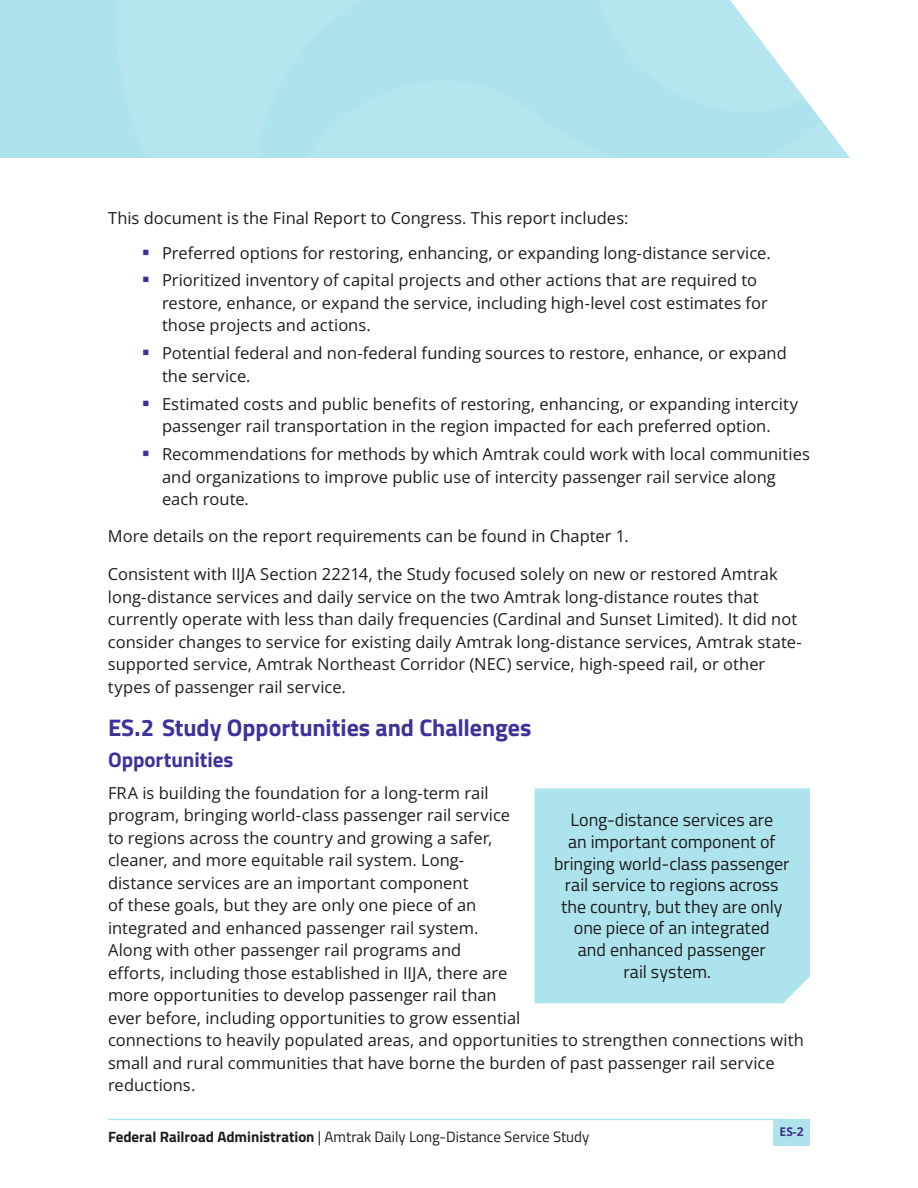
<style>
.page{position:relative;width:918px;height:1188px;background:#fff}
.page>*{position:absolute;margin:0;border:0;box-sizing:border-box;transform-origin:0 0}
.t1{font:700 24px "Titillium Web";letter-spacing:-.005em;color:#3b3399}
.t2{font:700 21px "Titillium Web";color:#3b3399}
.t3{font:18px/21.6px "Titillium Web";color:#1d1d1b;text-align:center}
.t4{font:16.5px/22.5px "Open Sans";color:#1d1d1b}
.t5{font:15px "Titillium Web";color:#1d1d1b}
.t6{font:700 12px "Open Sans";color:#403088}
.s1{color:#3b3399}
.s2{font-weight:700}
</style>
<div class="page">
<svg style="left:653px;top:0;width:197px;height:158px;fill:#b5e5ee"></svg>
<hr style="left:108px;top:1119px;width:675px;height:1px;background:#ade3ed">
<div style="left:773px;top:1119px;width:37px;height:27px;background:#ade3ed"></div>
<div style="left:535px;top:788px;width:275px;height:215px;background:#ade3ed"></div>
<p class="t4" style="left:108px;top:206px;width:522px">This document is the Final Report to Congress. This report includes:</p>
<p class="t4" style="left:142px;top:241px;width:630px"><span class="s1">▪</span> Preferred options for restoring, enhancing, or expanding long-distance service.</p>
<p class="t4" style="left:162px;top:269px;width:607px;text-indent:-20px"><span class="s1">▪</span> Prioritized inventory of capital projects and other actions that are required to restore, enhance, or expand the service, including high-level cost estimates for those projects and actions.</p>
<p class="t4" style="left:162px;top:342px;width:626px;text-indent:-20px"><span class="s1">▪</span> Potential federal and non-federal funding sources to restore, enhance, or expand the service.</p>
<p class="t4" style="left:142px;top:392px;width:658px;text-align:center"><span class="s1">▪</span> Estimated costs and public benefits of restoring, enhancing, or expanding intercity passenger rail transportation in the region impacted for each preferred option.</p>
<p class="t4" style="left:162px;top:443px;width:649px;text-indent:-20px"><span class="s1">▪</span> Recommendations for methods by which Amtrak could work with local communities and organizations to improve public use of intercity passenger rail service along each route.</p>
<p class="t4" style="left:108px;top:524px;width:522px">More details on the report requirements can be found in Chapter 1.</p>
<p class="t4" style="left:108px;top:563px;width:695px">Consistent with IIJA Section 22214, the Study focused solely on new or restored Amtrak long-distance services and daily service on the two Amtrak long-distance routes that currently operate with less than daily frequencies (Cardinal and Sunset Limited). It did not consider changes to service for existing daily Amtrak long-distance services, Amtrak state&shy;supported service, Amtrak Northeast Corridor (NEC) service, high-speed rail, or other types of passenger rail service.</p>
<h1 class="t1" style="left:108px;top:709px;width:425px">ES.2 Study Opportunities and Challenges</h1>
<p class="t2" style="left:108px;top:744px;width:127px">Opportunities</p>
<p class="t4" style="left:108px;top:781px;width:697px">FRA is building the foundation for a long-term rail<br>program, bringing world-class passenger rail service<br>to regions across the country and growing a safer,<br>cleaner, and more equitable rail system. Long-<br>distance services are an important component<br>of these goals, but they are only one piece of an<br>integrated and enhanced passenger rail system.<br>Along with other passenger rail programs and<br>efforts, including those established in IIJA, there are<br>more opportunities to develop passenger rail than<br>ever before, including opportunities to grow essential<br>connections to heavily populated areas, and opportunities to strengthen connections with small and rural communities that have borne the burden of past passenger rail service reductions.</p>
<p class="t3" style="left:554px;top:809px;width:237px">Long-distance services are<br>an important component of bringing world-class passenger rail service to regions across the country, but they are only one piece of an integrated<br>and enhanced passenger<br>rail system.</p>
<p class="t5" style="left:108px;top:1126px;width:483px"><span class="s2">Federal Railroad Administration</span> | Amtrak Daily Long-Distance Service Study</p>
<p class="t6" style="left:780px;top:1124px;width:26px">ES-2</p>
</div>
